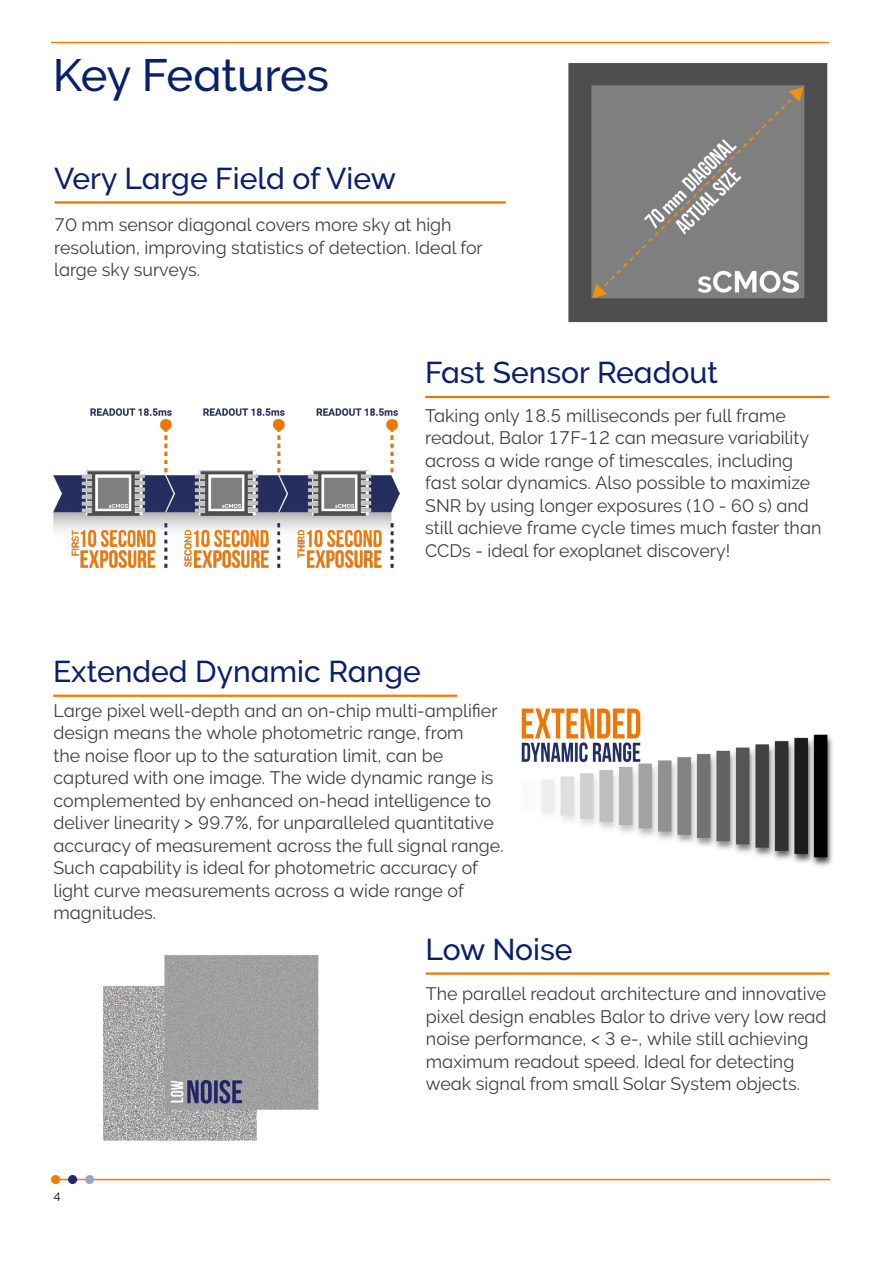
<style>
.page{position:relative;width:893px;height:1263px;background:#fff}
.page>*{position:absolute;margin:0;border:0;box-sizing:border-box;transform-origin:0 0}
.t1{font:45.15px "Oxford Raleway Medium";letter-spacing:-.005em;color:#0b206c}
.t2{font:30px "Oxford Raleway Medium";color:#0b206c}
.t3{font:18px/22.5px "Oxford Raleway Regular";color:#3f3f3e}
.t4{font:12px "Oxford Raleway Regular";color:#000}
</style>
<div class="page">
<hr style="left:58px;top:1179px;width:771px;height:1px;background:#f07f00">
<div style="left:52px;top:1176px;width:7px;height:7px;background:#f07f00;border-radius:50%"></div>
<div style="left:51px;top:1175px;width:9px;height:9px;border:2px solid #f07f00;border-radius:50%"></div>
<div style="left:86px;top:1176px;width:7px;height:7px;background:#a1a5c4;border-radius:50%"></div>
<div style="left:85px;top:1175px;width:9px;height:9px;border:2px solid #a1a5c4;border-radius:50%"></div>
<div style="left:69px;top:1176px;width:7px;height:7px;background:#232870;border-radius:50%"></div>
<div style="left:68px;top:1175px;width:9px;height:9px;border:2px solid #232870;border-radius:50%"></div>
<hr style="left:51px;top:42px;width:778px;height:1px;background:#f07f00">
<hr style="left:55px;top:201px;width:451px;height:3px;background:#ea7800">
<img style="left:521px;top:708px;width:312px;height:158px">
<img style="left:568px;top:63px;width:260px;height:260px">
<img style="left:103px;top:955px;width:216px;height:186px">
<img style="left:53px;top:408px;width:346px;height:161px">
<hr style="left:425px;top:396px;width:404px;height:2px;background:#ea7800">
<hr style="left:53px;top:695px;width:404px;height:2px;background:#f07f00">
<hr style="left:426px;top:972px;width:403px;height:3px;background:#ea7800">
<h1 class="t1" style="left:53px;top:49px;width:278px">Key Features</h1>
<h2 class="t2" style="left:54px;top:161px;width:343px">Very Large Field of View</h2>
<p class="t3" style="left:54px;top:214px;width:430px">70 mm sensor diagonal covers more sky at high resolution, improving statistics of detection. Ideal for large sky surveys.</p>
<h2 class="t2" style="left:425px;top:355px;width:294px">Fast Sensor Readout</h2>
<p class="t3" style="left:425px;top:404px;width:398px">Taking only 18.5 milliseconds per full frame readout, Balor 17F-12 can measure variability across a wide range of timescales, including fast solar dynamics. Also possible to maximize SNR by using longer exposures (10 - 60 s) and still achieve frame cycle times much faster than CCDs - ideal for exoplanet discovery!</p>
<h2 class="t2" style="left:53px;top:654px;width:369px">Extended Dynamic Range</h2>
<p class="t3" style="left:53px;top:699px;width:452px">Large pixel well-depth and an on-chip multi-amplifier design means the whole photometric range, from<br>the noise floor up to the saturation limit, can be captured with one image. The wide dynamic range is complemented by enhanced on-head intelligence to deliver linearity &gt; 99.7%, for unparalleled quantitative accuracy of measurement across the full signal range.<br>Such capability is ideal for photometric accuracy of light curve measurements across a wide range of magnitudes.</p>
<h2 class="t2" style="left:426px;top:932px;width:148px">Low Noise</h2>
<p class="t4" style="left:53px;top:1190px;width:9px">4</p>
<p class="t3" style="left:426px;top:983px;width:402px">The parallel readout architecture and innovative pixel design enables Balor to drive very low read noise performance, &lt; 3 e-, while still achieving maximum readout speed. Ideal for detecting weak signal from small Solar System objects.</p>
</div>
